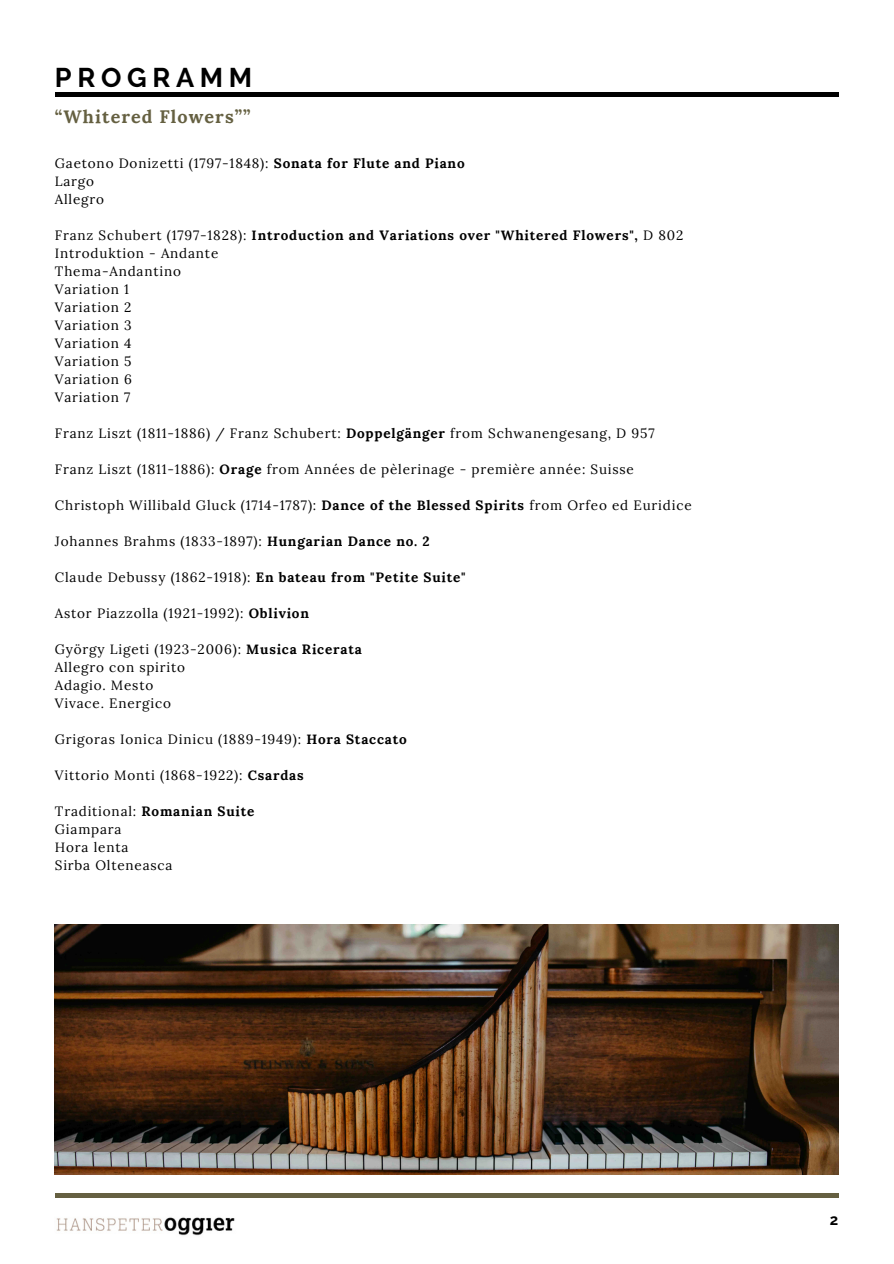
<style>
.page{position:relative;width:894px;height:1264px;background:#fff}
.page>*{position:absolute;margin:0;border:0;box-sizing:border-box;transform-origin:0 0}
.t1{font:700 27px "Raleway";letter-spacing:.21em;color:#000}
.t2{font:700 18px "Lora";letter-spacing:.06em;color:#656041}
.t3{font:700 15px "Raleway";color:#000}
.t4{font:13.5px "Lora";letter-spacing:.06em;color:#000}
.t5{font:700 13.5px "Lora";letter-spacing:.06em;color:#000}
.s1{font-weight:700}
.s2{font-weight:400}
</style>
<div class="page">
<hr style="left:55px;top:1193px;width:783px;height:4px;background:#656041">
<img style="left:56px;top:1217px;width:179px;height:19px">
<img style="left:55px;top:924px;width:783px;height:250px">
<hr style="left:55px;top:93px;width:783px;height:3px;background:#000">
<p class="t1" style="left:55px;top:61px;width:199px">PROGRAMM</p>
<h2 class="t2" style="left:55px;top:105px;width:197px">“Whitered Flowers””</h2>
<p class="t4" style="left:55px;top:154px;width:411px">Gaetono Donizetti (1797-1848): <span class="s1">Sonata for Flute and Piano</span></p>
<p class="t4" style="left:55px;top:172px;width:41px">Largo</p>
<p class="t4" style="left:55px;top:190px;width:51px">Allegro</p>
<p class="t5" style="left:55px;top:226px;width:629px"><span class="s2">Franz Schubert (1797-1828):</span> Introduction and Variations over "Whitered Flowers", <span class="s2">D 802</span></p>
<p class="t4" style="left:55px;top:244px;width:165px">Introduktion - Andante</p>
<p class="t4" style="left:55px;top:262px;width:128px">Thema-Andantino</p>
<p class="t4" style="left:55px;top:280px;width:76px">Variation 1</p>
<p class="t4" style="left:55px;top:298px;width:78px">Variation 2</p>
<p class="t4" style="left:55px;top:316px;width:78px">Variation 3</p>
<p class="t4" style="left:55px;top:334px;width:78px">Variation 4</p>
<p class="t4" style="left:55px;top:352px;width:78px">Variation 5</p>
<p class="t4" style="left:55px;top:370px;width:78px">Variation 6</p>
<p class="t4" style="left:55px;top:388px;width:77px">Variation 7</p>
<p class="t4" style="left:55px;top:424px;width:601px">Franz Liszt (1811-1886) / Franz Schubert: <span class="s1">Doppelgänger</span> from Schwanengesang, D 957</p>
<p class="t4" style="left:55px;top:460px;width:580px">Franz Liszt (1811-1886): <span class="s1">Orage</span> from Années de pèlerinage - première année: Suisse</p>
<p class="t4" style="left:55px;top:496px;width:638px">Christoph Willibald Gluck (1714-1787): <span class="s1">Dance of the Blessed Spirits</span> from Orfeo ed Euridice</p>
<p class="t4" style="left:55px;top:532px;width:376px">Johannes Brahms (1833-1897): <span class="s1">Hungarian Dance no. 2</span></p>
<p class="t4" style="left:55px;top:568px;width:412px">Claude Debussy (1862-1918): <span class="s1">En bateau from "Petite Suite"</span></p>
<p class="t4" style="left:55px;top:604px;width:255px">Astor Piazzolla (1921-1992): <span class="s1">Oblivion</span></p>
<p class="t4" style="left:55px;top:640px;width:308px">György Ligeti (1923-2006): <span class="s1">Musica Ricerata</span></p>
<p class="t4" style="left:55px;top:658px;width:132px">Allegro con spirito</p>
<p class="t4" style="left:55px;top:676px;width:100px">Adagio. Mesto</p>
<p class="t4" style="left:55px;top:694px;width:118px">Vivace. Energico</p>
<p class="t4" style="left:55px;top:730px;width:353px">Grigoras Ionica Dinicu (1889-1949): <span class="s1">Hora Staccato</span></p>
<p class="t4" style="left:55px;top:766px;width:250px">Vittorio Monti (1868-1922): <span class="s1">Csardas</span></p>
<p class="t5" style="left:55px;top:802px;width:201px"><span class="s2">Traditional:</span> Romanian Suite</p>
<p class="t4" style="left:55px;top:820px;width:68px">Giampara</p>
<p class="t4" style="left:55px;top:838px;width:75px">Hora lenta</p>
<p class="t4" style="left:55px;top:856px;width:119px">Sirba Olteneasca</p>
<p class="t3" style="left:829px;top:1210px;width:10px">2</p>
</div>
